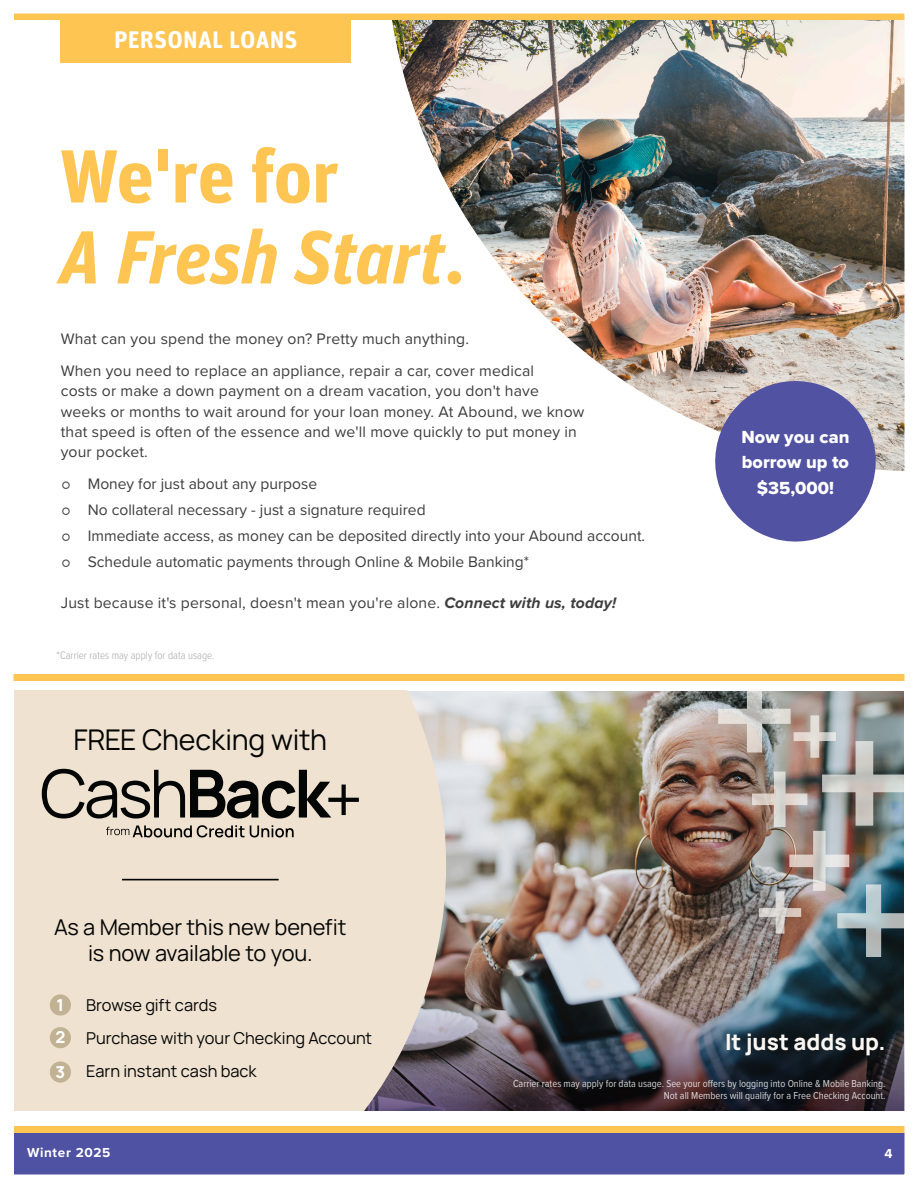
<style>
.page{position:relative;width:918px;height:1188px;background:#fff}
.page>*{position:absolute;margin:0;border:0;box-sizing:border-box;transform-origin:0 0}
.t1{font:italic 700 75px "Unit Pro";letter-spacing:-.01em;color:#fec552}
.t2{font:700 75px "Unit Pro";letter-spacing:-.015em;color:#fec552}
.t3{font:28.5px "Manrope";letter-spacing:-.01em;color:#040605}
.t4{font:700 24px "Unit Rounded Pro";letter-spacing:.01em;color:#fff}
.t5{font:800 22.35px "Manrope";letter-spacing:-.005em;color:#faf7f2}
.t6{font:21.75px/25.3px "Manrope";letter-spacing:-.01em;color:#040605;text-align:center}
.Paragraph_-_board_directors{font:18.15px "Proxima Nova Extrabld";color:#fff}
.t7{font:800 16.5px "Manrope";color:#fff}
.t8{font:16.35px "Manrope";color:#040605}
.Paragraph_-_board_directors-2{font:15.75px/20.2px "Proxima Nova";letter-spacing:.01em;color:#3e3e3f}
.t9{font:700 13.5px "Proxima Nova";letter-spacing:.05em;color:#fff}
.t10{font:300 11.25px "Proxima Nova Cond";color:#a9a8aa}
.t11{font:10.5px/12px "Proxima Nova Cond";color:#fff;text-align:right}
.s1{font-style:normal}
.s2{font-weight:700;font-style:italic}
</style>
<div class="page">
<img style="left:446px;top:691px;width:457px;height:290px">
<img style="left:446px;top:981px;width:457px;height:130px">
<img style="left:392px;top:20px;width:511px;height:451px">
<div style="left:15px;top:691px;width:431px;height:420px;background:#f0e2d1"></div>
<img style="left:718px;top:691px;width:185px;height:266px">
<div style="left:5px;top:14px;width:912px;height:6px;background:#fec552"></div>
<div style="left:4px;top:1126px;width:912px;height:7px;background:#fec552"></div>
<div style="left:0;top:1133px;width:918px;height:45px;background:#4f51a2"></div>
<div style="left:61px;top:14px;width:290px;height:49px;background:#fec552"></div>
<hr style="left:122px;top:879px;width:157px;height:1px;background:#040605">
<svg style="left:42px;top:769px;width:317px;height:50px"></svg>
<svg style="left:106px;top:825px;width:188px;height:13px"></svg>
<div style="left:50px;top:994px;width:21px;height:22px;background:#c2b294;border-radius:50%"></div>
<div style="left:50px;top:1027px;width:21px;height:21px;background:#c2b294;border-radius:50%"></div>
<div style="left:50px;top:1061px;width:21px;height:22px;background:#c2b294;border-radius:50%"></div>
<div style="left:4px;top:674px;width:912px;height:7px;background:#fec552"></div>
<svg style="left:706px;top:372px;width:178px;height:170px"></svg>
<div style="left:0;top:0;width:918px;height:1188px;border:14px solid #fff"></div>
<p class="t4" style="left:114px;top:22px;width:185px">PERSONAL LOANS</p>
<p class="t2" style="left:59px;top:121px;width:281px">We're for</p>
<p class="t1" style="left:59px;top:202px;width:407px">A Fresh Start<span class="s1">.</span></p>
<p class="Paragraph_-_board_directors-2" style="left:61px;top:328px;width:410px">What can you spend the money on? Pretty much anything.</p>
<p class="Paragraph_-_board_directors-2" style="left:61px;top:360px;width:525px">When you need to replace an appliance, repair a car, cover medical<br>costs or make a down payment on a dream vacation, you don't have weeks or months to wait around for your loan money. At Abound, we know that speed is often of the essence and we'll move quickly to put money in your pocket.</p>
<p class="Paragraph_-_board_directors-2" style="left:61px;top:473px;width:258px">⚪ Money for just about any purpose</p>
<p class="Paragraph_-_board_directors-2" style="left:61px;top:499px;width:366px">⚪ No collateral necessary - just a signature required</p>
<p class="Paragraph_-_board_directors-2" style="left:61px;top:525px;width:586px">⚪ Immediate access, as money can be deposited directly into your Abound account.</p>
<p class="Paragraph_-_board_directors-2" style="left:61px;top:551px;width:470px">⚪ Schedule automatic payments through Online &amp; Mobile Banking*</p>
<p class="Paragraph_-_board_directors-2" style="left:61px;top:592px;width:557px">Just because it's personal, doesn't mean you're alone. <span class="s2">Connect with us, today!</span></p>
<p class="t10" style="left:57px;top:647px;width:160px">*Carrier rates may apply for data usage.</p>
<p class="t3" style="left:73px;top:718px;width:255px">FREE Checking with</p>
<p class="t6" style="left:54px;top:913px;width:294px">As a Member this new benefit is now available to you.</p>
<p class="Paragraph_-_board_directors" style="left:741px;top:423px;width:109px">Now you can</p>
<p class="Paragraph_-_board_directors" style="left:742px;top:449px;width:109px">borrow up to</p>
<p class="Paragraph_-_board_directors" style="left:757px;top:474px;width:79px">$35,000!</p>
<p class="t7" style="left:57px;top:991px;width:9px">1</p>
<p class="t7" style="left:55px;top:1023px;width:11px">2</p>
<p class="t7" style="left:56px;top:1058px;width:11px">3</p>
<p class="t8" style="left:86px;top:993px;width:132px">Browse gift cards</p>
<p class="t8" style="left:86px;top:1026px;width:287px">Purchase with your Checking Account</p>
<p class="t8" style="left:86px;top:1059px;width:172px">Earn instant cash back</p>
<p class="t5" style="left:725px;top:1023px;width:162px">It just adds up.</p>
<p class="t11" style="left:513px;top:1077px;width:374px">Carrier rates may apply for data usage. See your offers by logging into Online &amp; Mobile Banking.<br>Not all Members will qualify for a Free Checking Account.</p>
<p class="t9" style="left:27px;top:1143px;width:85px">Winter 2025</p>
<p class="t9" style="left:884px;top:1144px;width:10px">4</p>
</div>
